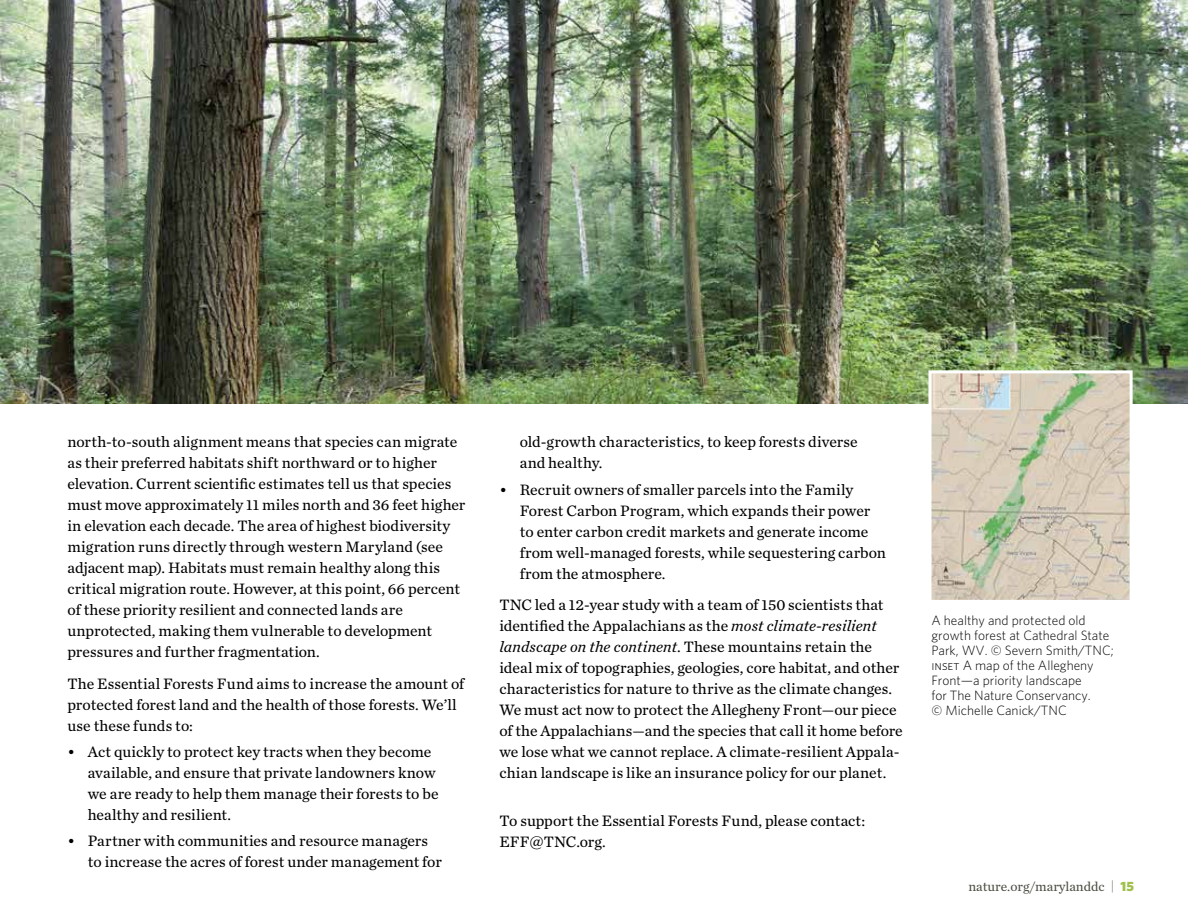
<style>
.page{position:relative;width:1188px;height:918px;background:#fff}
.page>*{position:absolute;margin:0;border:0;box-sizing:border-box;transform-origin:0 0}
.t1{font:15.75px/21px "Chronicle Text G2";letter-spacing:.005em;color:#000}
.t2{font:300 13.5px/15px "Whitney";color:#000}
.t3{font:13.5px "Chronicle Text G2";color:#4d4c42}
.s1{font-style:italic}
.s2{font-family:"Whitney";color:#989482}
.s3{font-family:"Whitney";font-weight:900;color:#a0c04d}
</style>
<div class="page">
<img style="left:0;top:0;width:1188px;height:403px">
<img style="left:932px;top:374px;width:197px;height:225px">
<div style="left:928px;top:370px;width:205px;height:233px;border:3px solid #fff"></div>
<p class="t1" style="left:68px;top:431px;width:399px">north-to-south alignment means that species can migrate as their preferred habitats shift northward or to higher elevation. Current scientific estimates tell us that species must move approximately 11 miles north and 36 feet higher in elevation each decade. The area of highest biodiversity migration runs directly through western Maryland (see adjacent map). Habitats must remain healthy along this critical migration route. However, at this point, 66 percent of these priority resilient and connected lands are unprotected, making them vulnerable to development pressures and further fragmentation.</p>
<p class="t1" style="left:68px;top:672px;width:398px">The Essential Forests Fund aims to increase the amount of protected forest land and the health of those forests. We’ll use these funds to:</p>
<p class="t1" style="left:88px;top:741px;width:352px;text-indent:-20px">• Act quickly to protect key tracts when they become available, and ensure that private landowners know we are ready to help them manage their forests to be healthy and resilient.</p>
<p class="t1" style="left:88px;top:830px;width:356px;text-indent:-20px">• Partner with communities and resource managers to increase the acres of forest under management for</p>
<p class="t1" style="left:520px;top:431px;width:339px">old-growth characteristics, to keep forests diverse and healthy.</p>
<p class="t1" style="left:520px;top:478px;width:368px;text-indent:-20px">• Recruit owners of smaller parcels into the Family Forest Carbon Program, which expands their power to enter carbon credit markets and generate income from well-managed forests, while sequestering carbon from the atmosphere.</p>
<p class="t1" style="left:500px;top:593px;width:405px">TNC led a 12-year study with a team of 150 scientists that identified the Appalachians as the <span class="s1">most climate-resilient landscape on the continent</span>. These mountains retain the ideal mix of topographies, geologies, core habitat, and other characteristics for nature to thrive as the climate changes.<br>We must act now to protect the Allegheny Front—our piece of the Appalachians—and the species that call it home before we lose what we cannot replace. A climate-resilient Appala&shy;chian landscape is like an insurance policy for our planet.</p>
<p class="t1" style="left:500px;top:809px;width:367px">To support the Essential Forests Fund, please contact:<br>EFF@TNC.org.</p>
<p class="t2" style="left:932px;top:612px;width:184px">A healthy and protected old growth forest at Cathedral State<br>Park, WV. © Severn Smith/TNC; inset A map of the Allegheny<br>Front—a priority landscape<br>for The Nature Conservancy.<br>© Michelle Canick/TNC</p>
<p class="t3" style="left:968px;top:876px;width:167px">nature.org/marylanddc <span class="s2">|</span> <span class="s3">15</span></p>
</div>
